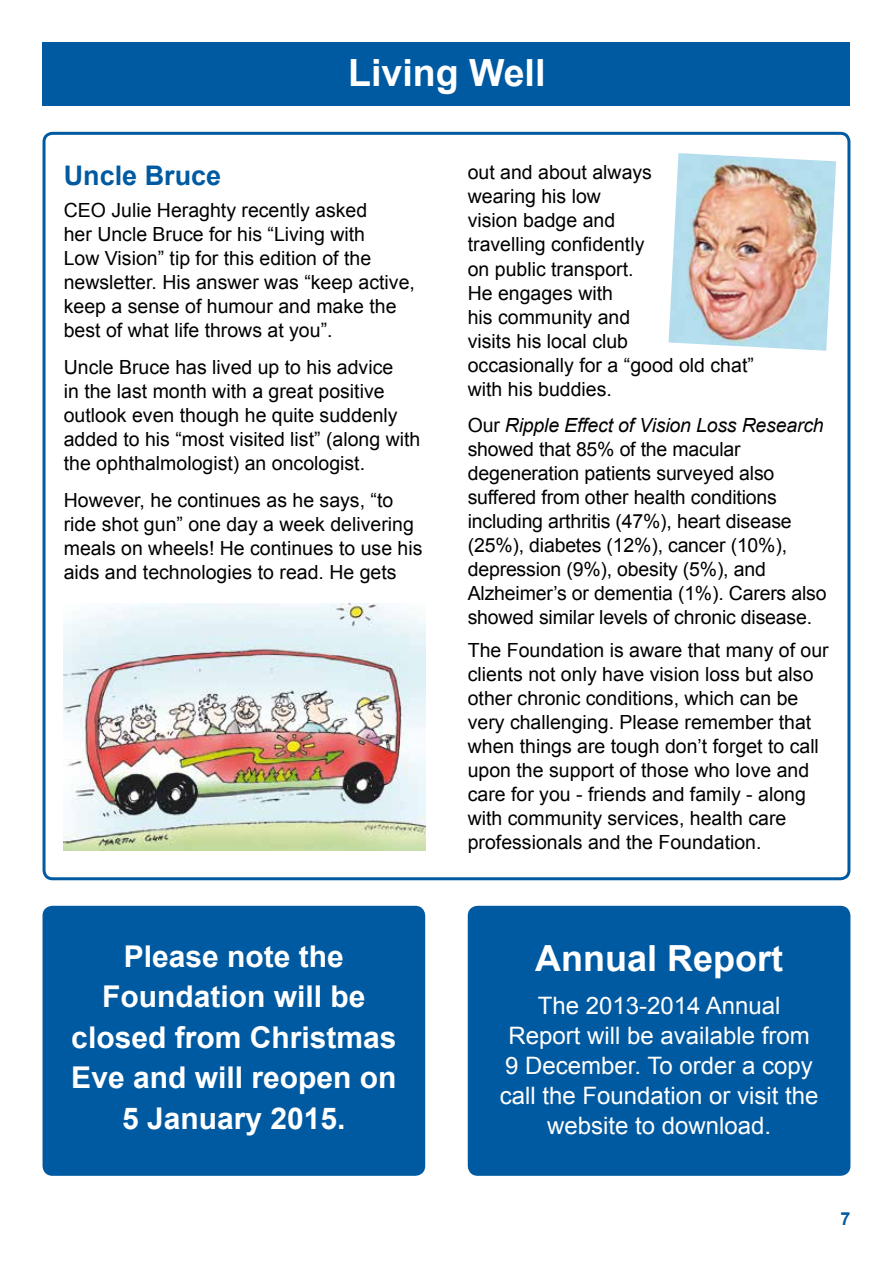
<style>
.page{position:relative;width:893px;height:1263px;background:#fff}
.page>*{position:absolute;margin:0;border:0;box-sizing:border-box;transform-origin:0 0}
.t1{font:700 37.5px "Arial";color:#fff}
.t2{font:700 36px "Arial";color:#fff}
.t3{font:700 30px/40.5px "Arial";color:#fff;text-align:center}
.t4{font:700 27px "Arial";color:#005aa1}
.t5{font:24px/30px "Arial";color:#fff;text-align:center}
.t6{font:19.5px/24px "Arial";color:#000}
.t7{font:700 18px "Arial";color:#005aa1}
.s1{font-style:italic}
</style>
<div class="page">
<div style="left:43px;top:43px;width:807px;height:63px;background:#005aa1"></div>
<div style="left:43px;top:132px;width:807px;height:748px;border:3px solid #005aa1;border-radius:9px"></div>
<div style="left:469px;top:907px;width:380px;height:267px;background:#005aa1;border-radius:9px"></div>
<div style="left:468px;top:906px;width:382px;height:270px;border:3px solid #005aa1;border-radius:9px"></div>
<div style="left:44px;top:907px;width:380px;height:267px;background:#005aa1;border-radius:9px"></div>
<div style="left:43px;top:906px;width:382px;height:270px;border:3px solid #005aa1;border-radius:9px"></div>
<img style="left:669px;top:153px;width:167px;height:198px">
<img style="left:64px;top:604px;width:361px;height:246px">
<h1 class="t1" style="left:348px;top:48px;width:199px">Living Well</h1>
<h3 class="t4" style="left:64px;top:157px;width:159px">Uncle Bruce</h3>
<p class="t6" style="left:64px;top:199px;width:353px">CEO Julie Heraghty recently asked<br>her Uncle Bruce for his “Living with<br>Low Vision” tip for this edition of the newsletter. His answer was “keep active, keep a sense of humour and make the best of what life throws at you”.</p>
<p class="t6" style="left:64px;top:356px;width:358px">Uncle Bruce has lived up to his advice<br>in the last month with a great positive outlook even though he quite suddenly added to his “most visited list” (along with the ophthalmologist) an oncologist.</p>
<p class="t6" style="left:64px;top:488px;width:360px">However, he continues as he says, “to ride shot gun” one day a week delivering meals on wheels! He continues to use his aids and technologies to read. He gets</p>
<p class="t6" style="left:468px;top:161px;width:288px">out and about always<br>wearing his low<br>vision badge and<br>travelling confidently<br>on public transport.<br>He engages with<br>his community and<br>visits his local club<br>occasionally for a “good old chat” with his buddies.</p>
<p class="t6" style="left:468px;top:414px;width:360px">Our <span class="s1">Ripple Effect of Vision Loss Research </span>showed that 85% of the macular degeneration patients surveyed also suffered from other health conditions including arthritis (47%), heart disease (25%), diabetes (12%), cancer (10%), depression (9%), obesity (5%), and Alzheimer’s or dementia (1%). Carers also showed similar levels of chronic disease.</p>
<p class="t6" style="left:468px;top:638px;width:362px">The Foundation is aware that many of our clients not only have vision loss but also other chronic conditions, which can be very challenging. Please remember that when things are tough don’t forget to call upon the support of those who love and care for you - friends and family - along with community services, health care professionals and the Foundation.</p>
<h3 class="t3" style="left:71px;top:937px;width:327px">Please note the<br>Foundation will be closed from Christmas<br>Eve and will reopen on<br>5 January 2015.</h3>
<h2 class="t2" style="left:535px;top:934px;width:250px">Annual Report</h2>
<p class="t5" style="left:500px;top:990px;width:320px">The 2013-2014 Annual<br>Report will be available from<br>9 December. To order a copy call the Foundation or visit the website to download.</p>
<p class="t7" style="left:840px;top:1207px;width:12px">7</p>
</div>
